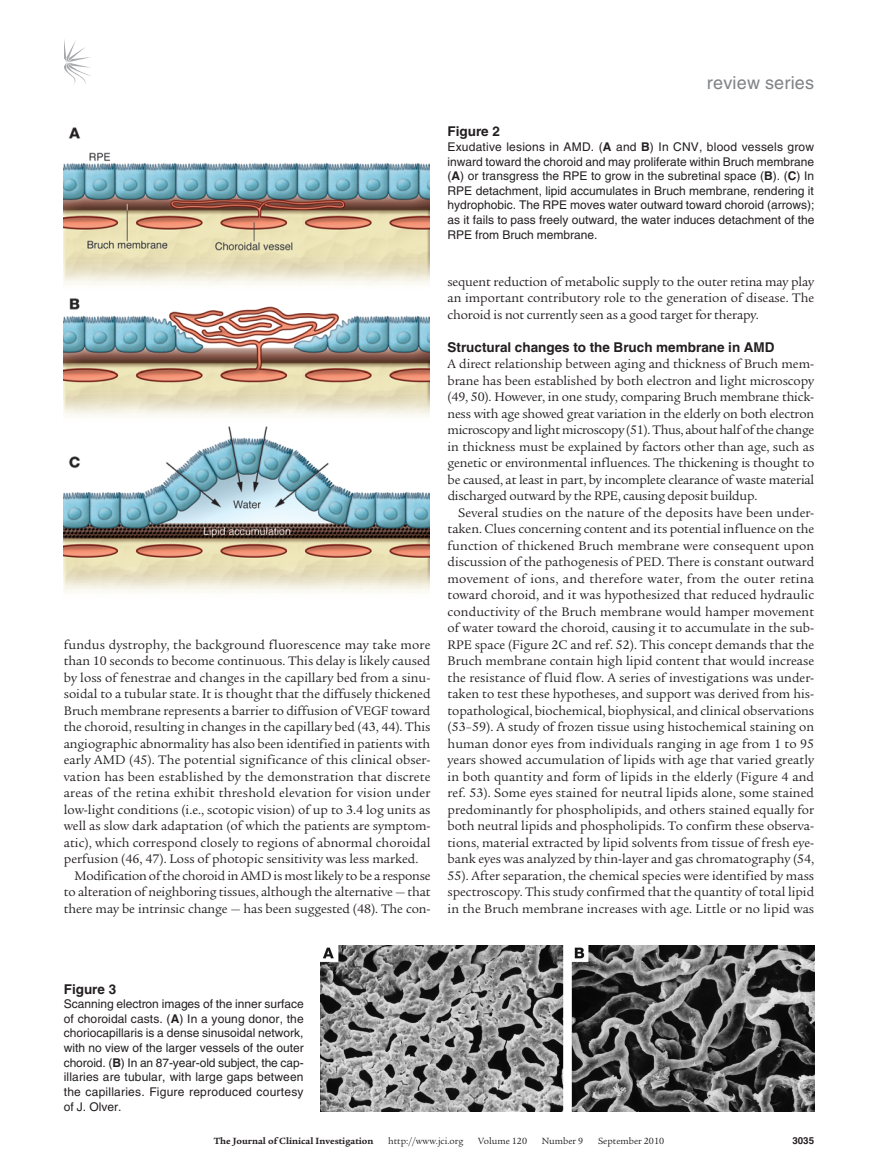
<style>
.page{position:relative;width:878px;height:1174px;background:#fff}
.page>*{position:absolute;margin:0;border:0;box-sizing:border-box;transform-origin:0 0}
.t1{font:18px "Helvetica LT Std";letter-spacing:.01em;color:#808285}
.t2{font:13.5px/16.5px "Legacy Serif Std";color:#231f20;text-align:justify}
.t3{font:700 13.5px "Helvetica LT Std";color:#231f20}
.t4{font:12px/14.5px "Helvetica LT Std";color:#231f20;text-align:justify}
.t5{font:9.75px "Legacy Serif Std";color:#231f20}
.t6{font:700 9.75px "Legacy Serif Std";color:#231f20}
.t7{font:700 9.75px "Helvetica LT Std";color:#231f20}
.s1{font-weight:700}
</style>
<div class="page">
<svg style="left:64px;top:39px;width:27px;height:46px"></svg>
<img style="left:64px;top:127px;width:366px;height:465px">
<img style="left:321px;top:945px;width:493px;height:166px">
<h1 class="t1" style="left:707px;top:72px;width:109px">review series</h1>
<p class="t2" style="left:64px;top:636px;width:368px">fundus dystrophy, the background fluorescence may take more</p>
<p class="t2" style="left:64px;top:653px;width:368px">than 10 seconds to become continuous. This delay is likely caused</p>
<p class="t2" style="left:64px;top:669px;width:368px">by loss of fenestrae and changes in the capillary bed from a sinu-</p>
<p class="t2" style="left:64px;top:686px;width:368px">soidal to a tubular state. It is thought that the diffusely thickened</p>
<p class="t2" style="left:64px;top:702px;width:368px">Bruch membrane represents a barrier to diffusion of VEGF toward</p>
<p class="t2" style="left:64px;top:719px;width:368px">the choroid, resulting in changes in the capillary bed (43, 44). This</p>
<p class="t2" style="left:64px;top:735px;width:368px">angiographic abnormality has also been identified in patients with</p>
<p class="t2" style="left:64px;top:752px;width:368px">early AMD (45). The potential significance of this clinical obser-</p>
<p class="t2" style="left:64px;top:768px;width:368px">vation has been established by the demonstration that discrete</p>
<p class="t2" style="left:64px;top:785px;width:368px">areas of the retina exhibit threshold elevation for vision under</p>
<p class="t2" style="left:64px;top:801px;width:368px">low-light conditions (i.e., scotopic vision) of up to 3.4 log units as</p>
<p class="t2" style="left:64px;top:818px;width:368px">well as slow dark adaptation (of which the patients are symptom-</p>
<p class="t2" style="left:64px;top:834px;width:368px">atic), which correspond closely to regions of abnormal choroidal</p>
<p class="t2" style="left:64px;top:851px;width:356px">perfusion (46, 47). Loss of photopic sensitivity was less marked.</p>
<p class="t2" style="left:74px;top:867px;width:357px">Modification ofthe choroid in AMD is most likely to be a response</p>
<p class="t2" style="left:64px;top:884px;width:368px">to alteration of neighboring tissues, although the alternative — that</p>
<p class="t2" style="left:64px;top:900px;width:368px">there may be intrinsic change — has been suggested (48). The con-</p>
<p class="t3" style="left:447px;top:123px;width:54px">Figure 2</p>
<p class="t4" style="left:447px;top:139px;width:368px">Exudative lesions in AMD. (<span class="s1">A</span> and <span class="s1">B</span>) In CNV, blood vessels grow inward toward the choroid and may proliferate within Bruch membrane (<span class="s1">A</span>) or transgress the RPE to grow in the subretinal space (<span class="s1">B</span>). (<span class="s1">C</span>) In RPE detachment, lipid accumulates in Bruch membrane, rendering it hydrophobic. The RPE moves water outward toward choroid (arrows); as it fails to pass freely outward, the water induces detachment of the RPE from Bruch membrane.</p>
<p class="t2" style="left:447px;top:273px;width:368px">sequent reduction of metabolic supply to the outer retina may play an important contributory role to the generation of disease. The choroid is not currently seen as a good target for therapy.</p>
<p class="t3" style="left:447px;top:339px;width:328px">Structural changes to the Bruch membrane in AMD</p>
<p class="t2" style="left:447px;top:356px;width:368px">A direct relationship between aging and thickness of Bruch mem&shy;brane has been established by both electron and light microscopy (49, 50). However, in one study, comparing Bruch membrane thick&shy;ness with age showed great variation in the elderly on both electron microscopy and light microscopy (51). Thus, about half ofthe change in thickness must be explained by factors other than age, such as genetic or environmental influences. The thickening is thought to be caused, at least in part, by incomplete clearance of waste material discharged outward by the RPE, causing deposit buildup.</p>
<p class="t2" style="left:447px;top:504px;width:368px;text-indent:11px">Several studies on the nature of the deposits have been under&shy;taken. Clues concerning content and its potential influence on the function of thickened Bruch membrane were consequent upon discussion of the pathogenesis of PED. There is constant outward movement of ions, and therefore water, from the outer retina toward choroid, and it was hypothesized that reduced hydraulic conductivity of the Bruch membrane would hamper movement of water toward the choroid, causing it to accumulate in the sub-RPE space (Figure 2C and ref. 52). This concept demands that the Bruch membrane contain high lipid content that would increase the resistance of fluid flow. A series of investigations was under&shy;taken to test these hypotheses, and support was derived from his&shy;topathological, biochemical, biophysical, and clinical observations (53–59). A study of frozen tissue using histochemical staining on human donor eyes from individuals ranging in age from 1 to 95 years showed accumulation of lipids with age that varied greatly in both quantity and form of lipids in the elderly (Figure 4 and ref. 53). Some eyes stained for neutral lipids alone, some stained predominantly for phospholipids, and others stained equally for both neutral lipids and phospholipids. To confirm these observa&shy;tions, material extracted by lipid solvents from tissue of fresh eye&shy;bank eyes was analyzed by thin-layer and gas chromatography (54, 55). After separation, the chemical species were identified by mass spectroscopy. This study confirmed that the quantity of total lipid in the Bruch membrane increases with age. Little or no lipid was</p>
<p class="t3" style="left:64px;top:980px;width:54px">Figure 3</p>
<p class="t4" style="left:64px;top:996px;width:241px">Scanning electron images of the inner surface of choroidal casts. (<span class="s1">A</span>) In a young donor, the choriocapillaris is a dense sinusoidal network, with no view of the larger vessels of the outer choroid. (<span class="s1">B</span>) In an 87-year-old subject, the cap&shy;illaries are tubular, with large gaps between the capillaries. Figure reproduced courtesy of J. Olver.</p>
<p class="t6" style="left:214px;top:1135px;width:161px">The Journal of Clinical Investigation</p>
<p class="t5" style="left:388px;top:1135px;width:77px">http://www.jci.org</p>
<p class="t5" style="left:478px;top:1135px;width:50px">Volume 120</p>
<p class="t5" style="left:541px;top:1135px;width:43px">Number 9</p>
<p class="t5" style="left:598px;top:1135px;width:68px">September 2010</p>
<p class="t7" style="left:792px;top:1134px;width:23px">3035</p>
</div>
